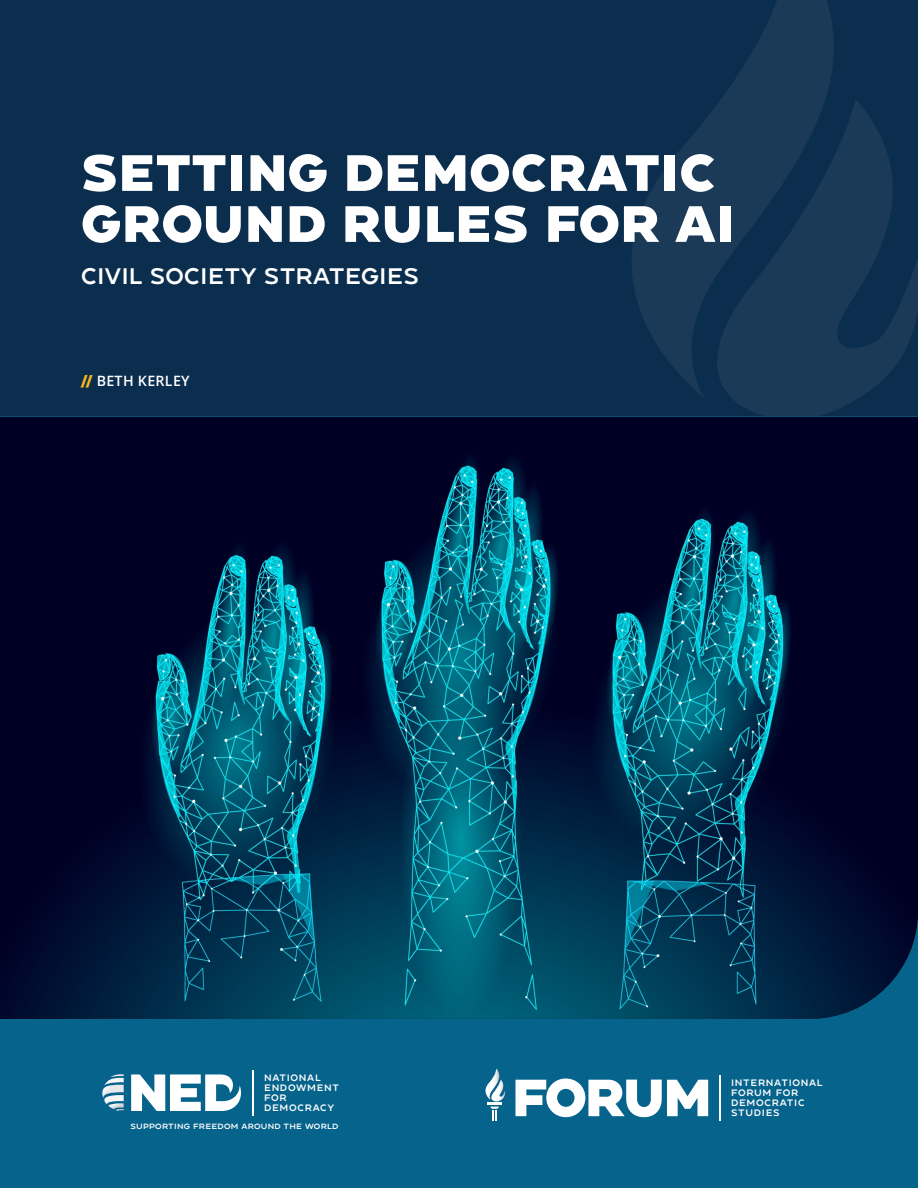
<style>
.page{position:relative;width:918px;height:1188px;background:#0c2e4e}
.page>*{position:absolute;margin:0;border:0;box-sizing:border-box;transform-origin:0 0}
.t1{font:900 52.2px "Conneqt";letter-spacing:-.065em;color:#fff}
.t2{font:900 51px/51px "Conneqt";letter-spacing:-.01em;color:#fff}
.Subtitle{font:22.5px "Conneqt";color:#fff}
.Subtitle-2{font:600 14.25px "Open Sans";letter-spacing:.02em;color:#fff}
.t3{font:9.3px/9.9px "Conneqt";letter-spacing:.07em;color:#fff}
.t4{font:7.65px "Conneqt";letter-spacing:.025em;color:#fff;scale:1.05 1}
.s1{font-family:"Conneqt";font-weight:900;font-size:13.5px;color:#fbb81a}
</style>
<div class="page">
<svg style="left:632px;top:0;width:202px;height:373px"></svg>
<svg style="left:679px;top:99px;width:239px;height:318px;fill:#1a3a58"></svg>
<div style="left:0;top:417px;width:918px;height:771px;background:#06638c"></div>
<hr style="left:719px;top:1076px;width:2px;height:45px;background:#fff">
<svg style="left:485px;top:1068px;width:21px;height:52px"></svg>
<hr style="left:252px;top:1070px;width:2px;height:45px;background:#fff">
<svg style="left:102px;top:1074px;width:22px;height:37px"></svg>
<img style="left:0;top:417px;width:918px;height:602px">
<p class="t2" style="left:81px;top:145px;width:656px">SETTING DEMOCRATIC<br>GROUND RULES FOR AI</p>
<p class="Subtitle" style="left:81px;top:261px;width:340px">CIVIL SOCIETY STRATEGIES</p>
<p class="Subtitle-2" style="left:81px;top:371px;width:110px"><span class="s1">//</span> BETH KERLEY</p>
<p class="t3" style="left:264px;top:1072px;width:77px">NATIONAL<br>ENDOWMENT<br>FOR<br>DEMOCRACY</p>
<p class="t4" style="left:130px;top:1121px;width:200px">SUPPORTING FREEDOM AROUND THE WORLD</p>
<p class="t1" style="left:127px;top:1057px;width:117px">NED</p>
<p class="t1" style="left:511px;top:1062px;width:203px">FORUM</p>
<p class="t3" style="left:731px;top:1078px;width:93px">INTERNATIONAL<br>FORUM FOR<br>DEMOCRATIC</p>
<p class="t3" style="left:731px;top:1107px;width:50px">STUDIES</p>
</div>
